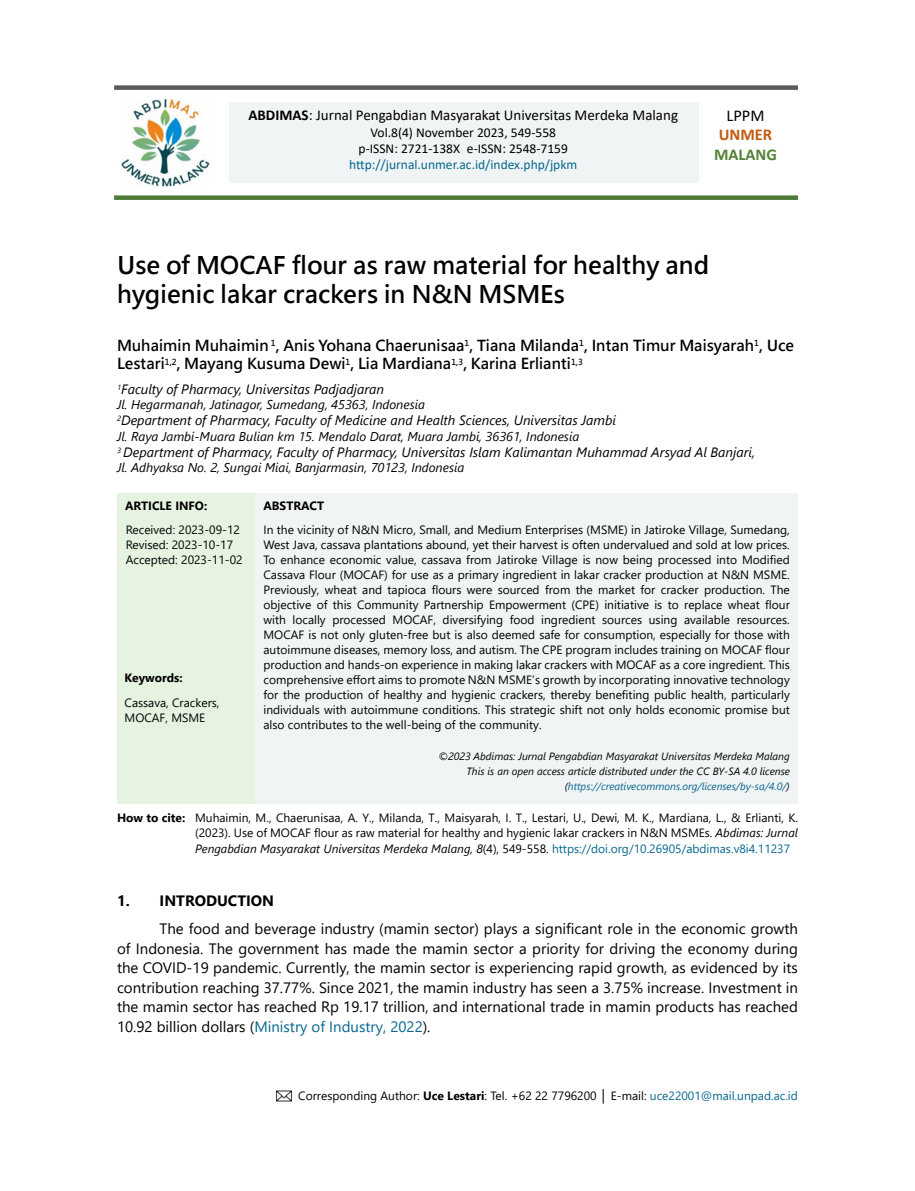
<style>
.page{position:relative;width:915px;height:1191px;background:#fff}
.page>*{position:absolute;margin:0;border:0;box-sizing:border-box;transform-origin:0 0}
.t1{font:700 24px/28.8px "Microsoft Jheng Hei";color:#000}
.t2{font:700 16.5px "Calibri";color:#538135}
.t3{font:700 16.5px "Calibri";color:#c45911}
.t4{font:16.5px "Calibri";color:#000}
.t5{font:15px/19.5px "Segoe UI";color:#000;text-align:justify}
.t6{font:700 15px/18px "Microsoft Jheng Hei";color:#000}
.t7{font:15px "Calibri";color:#000}
.t8{font:700 15px "Segoe UI";color:#000}
.t9{font:italic 13.5px "Segoe UI";color:#000}
.t10{font:13.5px/16.2px "Calibri";color:#000;text-align:center}
.t11{font:13.5px "Calibri";color:#07668d}
.t12{font:italic 12.75px "Segoe UI";color:#000}
.t13{font:12px/15px "Segoe UI";color:#000}
.t14{font:700 12px "Segoe UI";color:#000}
.t15{font:italic 10.5px/15px "Segoe UI";color:#000;text-align:right}
.s1{font-weight:700}
.s2{color:#07668d}
.s3{font-style:italic}
.s4{font-family:"Arial"}
</style>
<div class="page">
<div style="left:229px;top:102px;width:469px;height:81px;background:#f0f4f4"></div>
<img style="left:121px;top:99px;width:89px;height:88px">
<div style="left:114px;top:85px;width:683px;height:5px;background:#5a5a5a"></div>
<div style="left:114px;top:195px;width:683px;height:5px;background:#4f7938"></div>
<div style="left:117px;top:493px;width:138px;height:311px;background:#e7f3e1"></div>
<div style="left:255px;top:493px;width:542px;height:311px;background:#f0f4f4"></div>
<img style="left:276px;top:1090px;width:15px;height:11px">
<p class="t7" style="left:248px;top:105px;width:431px"><span class="s1">ABDIMAS</span>: Jurnal Pengabdian Masyarakat Universitas Merdeka Malang</p>
<p class="t10" style="left:358px;top:124px;width:211px">Vol.8(4) November 2023, 549-558 p-ISSN: 2721-138X e-ISSN: 2548-7159</p>
<p class="t11" style="left:349px;top:155px;width:229px">http://jurnal.unmer.ac.id/index.php/jpkm</p>
<h2 class="t4" style="left:726px;top:104px;width:40px">LPPM</h2>
<h2 class="t3" style="left:718px;top:123px;width:55px">UNMER</h2>
<h2 class="t2" style="left:713px;top:143px;width:64px">MALANG</h2>
<h1 class="t1" style="left:117px;top:251px;width:593px">Use of MOCAF flour as raw material for healthy and hygienic lakar crackers in N&amp;N MSMEs</h1>
<p class="t6" style="left:117px;top:336px;width:678px">Muhaimin Muhaimin <sup>1</sup>, Anis Yohana Chaerunisaa<sup>1</sup>, Tiana Milanda<sup>1</sup>, Intan Timur Maisyarah<sup>1</sup>, Uce<br>Lestari<sup>1,2</sup>, Mayang Kusuma Dewi<sup>1</sup>, Lia Mardiana<sup>1,3</sup>, Karina Erlianti<sup>1,3</sup></p>
<p class="t9" style="left:117px;top:376px;width:268px"><sup>1</sup>Faculty of Pharmacy, Universitas Padjadjaran</p>
<p class="t12" style="left:117px;top:392px;width:309px">Jl. Hegarmanah, Jatinagor, Sumedang, 45363, Indonesia</p>
<p class="t9" style="left:117px;top:408px;width:500px"><sup>2</sup>Department of Pharmacy, Faculty of Medicine and Health Sciences, Universitas Jambi</p>
<p class="t12" style="left:117px;top:424px;width:463px">Jl. Raya Jambi-Muara Bulian km 15. Mendalo Darat, Muara Jambi, 36361, Indonesia</p>
<p class="t9" style="left:117px;top:439px;width:639px"><sup>3</sup> Department of Pharmacy, Faculty of Pharmacy, Universitas Islam Kalimantan Muhammad Arsyad Al Banjari,</p>
<p class="t12" style="left:117px;top:455px;width:348px">Jl. Adhyaksa No. 2, Sungai Miai, Banjarmasin, 70123, Indonesia</p>
<p class="t14" style="left:125px;top:494px;width:84px">ARTICLE INFO:</p>
<p class="t13" style="left:126px;top:521px;width:118px">Received: 2023-09-12<br>Revised: 2023-10-17<br>Accepted: 2023-11-02</p>
<p class="t14" style="left:263px;top:494px;width:62px">ABSTRACT</p>
<p class="t13" style="left:263px;top:521px;width:527px;text-align:justify">In the vicinity of N&amp;N Micro, Small, and Medium Enterprises (MSME) in Jatiroke Village, Sumedang, West Java, cassava plantations abound, yet their harvest is often undervalued and sold at low prices.<br>To enhance economic value, cassava from Jatiroke Village is now being processed into Modified Cassava Flour (MOCAF) for use as a primary ingredient in lakar cracker production at N&amp;N MSME.<br>Previously, wheat and tapioca flours were sourced from the market for cracker production. The objective of this Community Partnership Empowerment (CPE) initiative is to replace wheat flour with locally processed MOCAF, diversifying food ingredient sources using available resources.<br>MOCAF is not only gluten-free but is also deemed safe for consumption, especially for those with autoimmune diseases, memory loss, and autism. The CPE program includes training on MOCAF flour production and hands-on experience in making lakar crackers with MOCAF as a core ingredient. This comprehensive effort aims to promote N&amp;N MSME’s growth by incorporating innovative technology for the production of healthy and hygienic crackers, thereby benefiting public health, particularly individuals with autoimmune conditions. This strategic shift not only holds economic promise but also contributes to the well-being of the community.</p>
<p class="t15" style="left:438px;top:747px;width:353px">©2023 Abdimas: Jurnal Pengabdian Masyarakat Universitas Merdeka Malang<br>This is an open access article distributed under the CC BY-SA 4.0 license (<span class="s2">https://creativecommons.org/licenses/by-sa/4.0/</span>)</p>
<p class="t13" style="left:195px;top:809px;width:604px;line-height:15.5px;text-align:justify;text-indent:-78px"><span class="s1">How to cite:</span> Muhaimin, M., Chaerunisaa, A. Y., Milanda, T., Maisyarah, I. T., Lestari, U., Dewi, M. K., Mardiana, L., &amp; Erlianti, K. (2023). Use of MOCAF flour as raw material for healthy and hygienic lakar crackers in N&amp;N MSMEs. <span class="s3">Abdimas: Jurnal Pengabdian Masyarakat Universitas Merdeka Malang, 8</span>(4), 549-558. <span class="s2">https://doi.org/10.26905/abdimas.v8i4.11237</span></p>
<p class="t14" style="left:124px;top:666px;width:60px">Keywords:</p>
<p class="t13" style="left:124px;top:694px;width:96px">Cassava, Crackers,<br>MOCAF, MSME</p>
<p class="t8" style="left:117px;top:886px;width:158px">1. INTRODUCTION</p>
<p class="t5" style="left:117px;top:917px;width:682px;text-indent:43px">The food and beverage industry (mamin sector) plays a significant role in the economic growth of Indonesia. The government has made the mamin sector a priority for driving the economy during the COVID-19 pandemic. Currently, the mamin sector is experiencing rapid growth, as evidenced by its contribution reaching 37.77%. Since 2021, the mamin industry has seen a 3.75% increase. Investment in the mamin sector has reached Rp 19.17 trillion, and international trade in mamin products has reached 10.92 billion dollars (<span class="s2">Ministry of Industry, 2022</span>).</p>
<p class="t13" style="left:298px;top:1087px;width:501px">Corresponding Author: <span class="s1">Uce Lestari</span>: Tel. +62 22 7796200 <span class="s4">│</span> E-mail: <span class="s2">uce22001@mail.unpad.ac.id</span></p>
</div>
